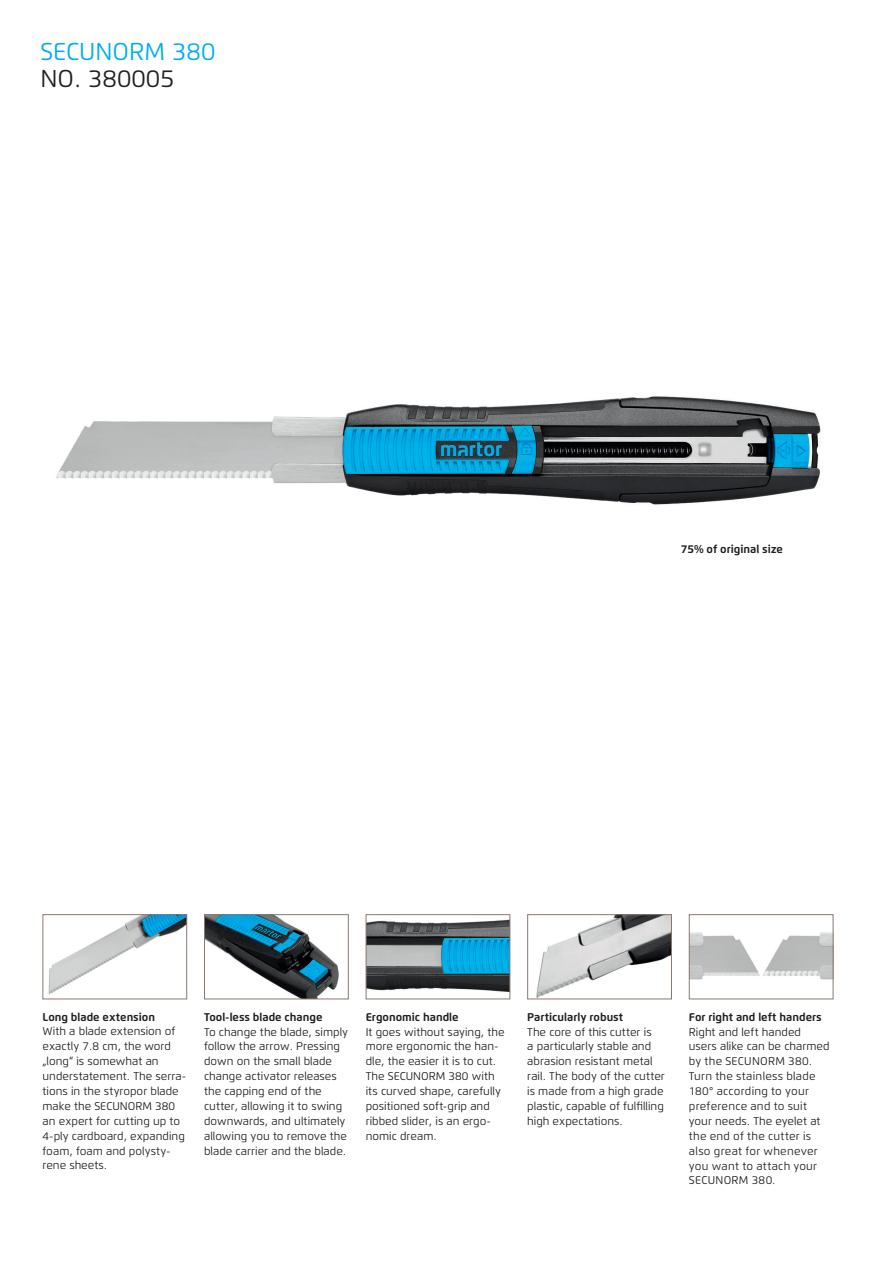
<style>
.page{position:relative;width:893px;height:1263px;background:#fff}
.page>*{position:absolute;margin:0;border:0;box-sizing:border-box;transform-origin:0 0}
.t1{font:24.3px "Flexo";color:#00aeef}
.t2{font:24.3px "Flexo";color:#231f20}
.t3{font:11.25px/14.9px "Flexo";color:#231f20}
.t4{font:11.25px/14.9px "Flexo";letter-spacing:.02em;color:#231f20}
.t5{font:700 11.25px "Flexo";color:#231f20}
</style>
<div class="page">
<img style="left:56px;top:396px;width:765px;height:109px">
<img style="left:48px;top:916px;width:137px;height:79px">
<div style="left:43px;top:914px;width:144px;height:85px;border:1px solid #89786e"></div>
<img style="left:206px;top:916px;width:133px;height:81px">
<div style="left:204px;top:914px;width:145px;height:85px;border:1px solid #89786e"></div>
<img style="left:368px;top:919px;width:140px;height:73px">
<div style="left:366px;top:914px;width:144px;height:85px;border:1px solid #89786e"></div>
<img style="left:536px;top:916px;width:134px;height:81px">
<div style="left:527px;top:914px;width:145px;height:85px;border:1px solid #89786e"></div>
<img style="left:691px;top:932px;width:140px;height:48px">
<div style="left:689px;top:914px;width:144px;height:85px;border:1px solid #89786e"></div>
<h1 class="t1" style="left:40px;top:36px;width:177px">SECUNORM 380</h1>
<h1 class="t2" style="left:40px;top:64px;width:136px">NO. 380005</h1>
<p class="t5" style="left:681px;top:542px;width:104px">75% of original size</p>
<p class="t5" style="left:43px;top:1010px;width:114px">Long blade extension</p>
<p class="t3" style="left:43px;top:1024px;width:145px">With a blade extension of exactly 7.8 cm, the word „long“ is somewhat an understatement. The serra&shy;tions in the styropor blade make the SECUNORM 380 an expert for cutting up to<br>4-ply cardboard, expanding foam, foam and polysty&shy;rene sheets.</p>
<p class="t5" style="left:204px;top:1010px;width:120px">Tool-less blade change</p>
<p class="t3" style="left:204px;top:1024px;width:146px">To change the blade, simply follow the arrow. Pressing down on the small blade change activator releases the capping end of the cutter, allowing it to swing downwards, and ultimately allowing you to remove the blade carrier and the blade.</p>
<p class="t5" style="left:366px;top:1010px;width:94px">Ergonomic handle</p>
<p class="t3" style="left:366px;top:1024px;width:140px">It goes without saying, the more ergonomic the han&shy;dle, the easier it is to cut.<br>The SECUNORM 380 with its curved shape, carefully positioned soft-grip and ribbed slider, is an ergo&shy;nomic dream.</p>
<p class="t5" style="left:527px;top:1010px;width:98px">Particularly robust</p>
<p class="t3" style="left:527px;top:1024px;width:139px">The core of this cutter is<br>a particularly stable and abrasion resistant metal rail. The body of the cutter is made from a high grade plastic, capable of fulfilling high expectations.</p>
<p class="t5" style="left:689px;top:1010px;width:134px">For right and left handers</p>
<p class="t4" style="left:689px;top:1024px;width:142px">Right and left handed users alike can be charmed by the SECUNORM 380.<br>Turn the stainless blade<br>180° according to your preference and to suit your needs. The eyelet at the end of the cutter is also great for whenever you want to attach your<br>SECUNORM 380.</p>
</div>
